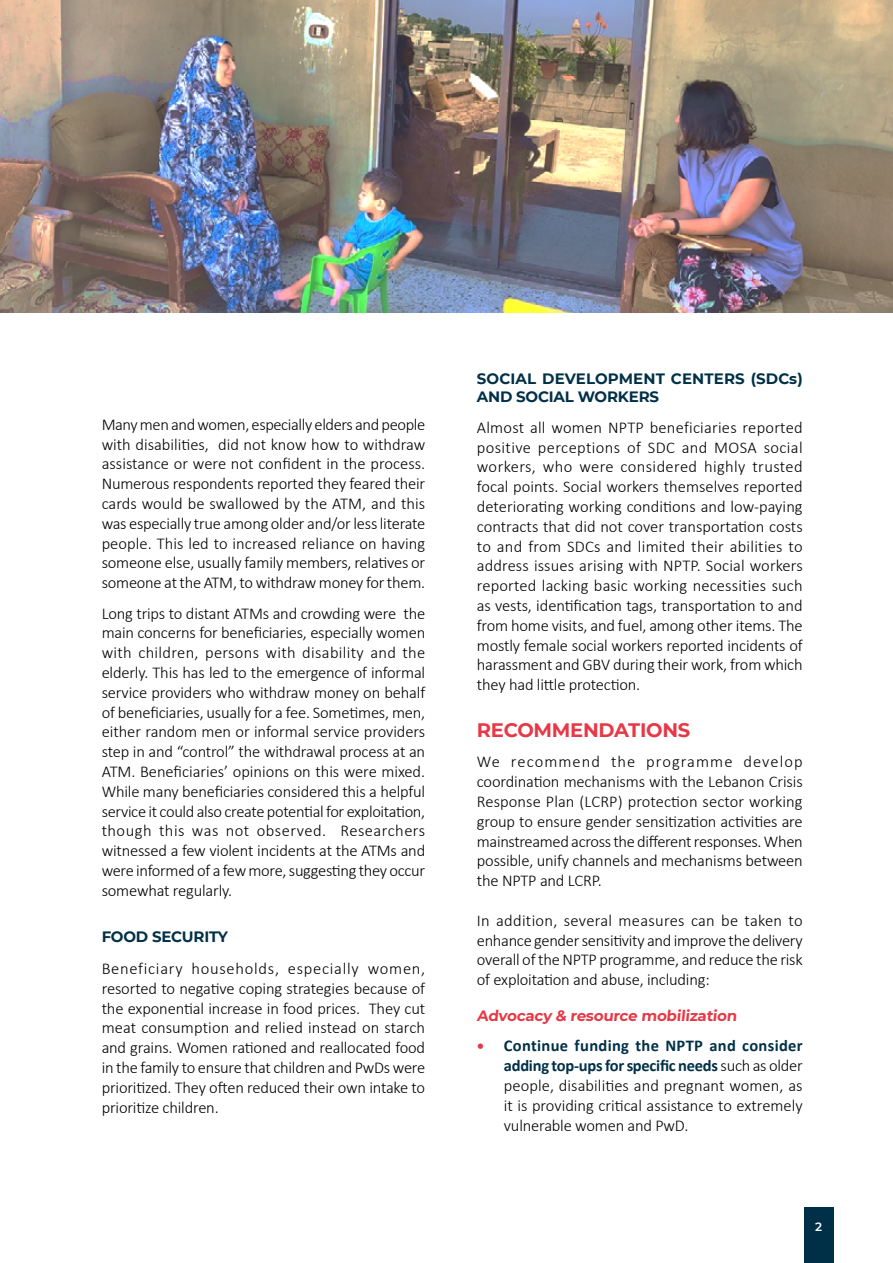
<style>
.page{position:relative;width:893px;height:1263px;background:#fff}
.page>*{position:absolute;margin:0;border:0;box-sizing:border-box;transform-origin:0 0}
.t1{font:700 19.5px "Montserrat";letter-spacing:-.015em;color:#e63846}
.t2{font:300 16.5px/19.8px "Calibri";letter-spacing:-.01em;color:#000;text-align:justify}
.t3{font:700 15px/18px "Montserrat";letter-spacing:.01em;color:#003047}
.t4{font:700 15px "Montserrat";color:#e63845}
.t5{font:700 15px "Montserrat";letter-spacing:-.01em;color:#003047}
.t6{font:600 12px "Montserrat";color:#fff}
.s1{font-weight:700;font-size:15px;color:#e63845}
.s2{font-weight:700;color:#003047}
</style>
<div class="page">
<div style="left:804px;top:1208px;width:30px;height:55px;background:#003047"></div>
<img style="left:0;top:0;width:893px;height:313px">
<p class="t2" style="left:102px;top:414px;width:325px">Many men and women, especially elders and people with disabilities, did not know how to withdraw assistance or were not confident in the process.<br>Numerous respondents reported they feared their cards would be swallowed by the ATM, and this was especially true among older and/or less literate people. This led to increased reliance on having someone else, usually family members, relatives or someone at the ATM, to withdraw money for them.</p>
<p class="t2" style="left:102px;top:603px;width:325px">Long trips to distant ATMs and crowding were the main concerns for beneficiaries, especially women with children, persons with disability and the elderly. This has led to the emergence of informal service providers who withdraw money on behalf of beneficiaries, usually for a fee. Sometimes, men, either random men or informal service providers step in and “control” the withdrawal process at an ATM. Beneficiaries’ opinions on this were mixed.<br>While many beneficiaries considered this a helpful service it could also create potential for exploitation, though this was not observed. Researchers witnessed a few violent incidents at the ATMs and were informed of a few more, suggesting they occur somewhat regularly.</p>
<p class="t5" style="left:102px;top:926px;width:128px">FOOD SECURITY</p>
<p class="t2" style="left:102px;top:958px;width:325px">Beneficiary households, especially women, resorted to negative coping strategies because of the exponential increase in food prices. They cut meat consumption and relied instead on starch and grains. Women rationed and reallocated food in the family to ensure that children and PwDs were prioritized. They often reduced their own intake to prioritize children.</p>
<p class="t3" style="left:477px;top:369px;width:327px">SOCIAL DEVELOPMENT CENTERS (SDCs)<br>AND SOCIAL WORKERS</p>
<p class="t2" style="left:477px;top:417px;width:327px">Almost all women NPTP beneficiaries reported positive perceptions of SDC and MOSA social workers, who were considered highly trusted focal points. Social workers themselves reported deteriorating working conditions and low-paying contracts that did not cover transportation costs to and from SDCs and limited their abilities to address issues arising with NPTP. Social workers reported lacking basic working necessities such as vests, identification tags, transportation to and from home visits, and fuel, among other items. The mostly female social workers reported incidents of harassment and GBV during their work, from which they had little protection.</p>
<p class="t1" style="left:477px;top:716px;width:215px">RECOMMENDATIONS</p>
<p class="t2" style="left:477px;top:752px;width:327px">We recommend the programme develop coordination mechanisms with the Lebanon Crisis Response Plan (LCRP) protection sector working group to ensure gender sensitization activities are mainstreamed across the different responses. When possible, unify channels and mechanisms between the NPTP and LCRP.</p>
<p class="t2" style="left:477px;top:910px;width:327px">In addition, several measures can be taken to enhance gender sensitivity and improve the delivery overall of the NPTP programme, and reduce the risk of exploitation and abuse, including:</p>
<p class="t4" style="left:477px;top:1005px;width:264px">Advocacy &amp; resource mobilization</p>
<p class="t2" style="left:504px;top:1036px;width:300px;text-indent:-27px"><span class="s1">•</span> <span class="s2">Continue funding the NPTP and consider adding top-ups for specific needs</span> such as older people, disabilities and pregnant women, as it is providing critical assistance to extremely vulnerable women and PwD.</p>
<p class="t6" style="left:815px;top:1218px;width:8px">2</p>
</div>
